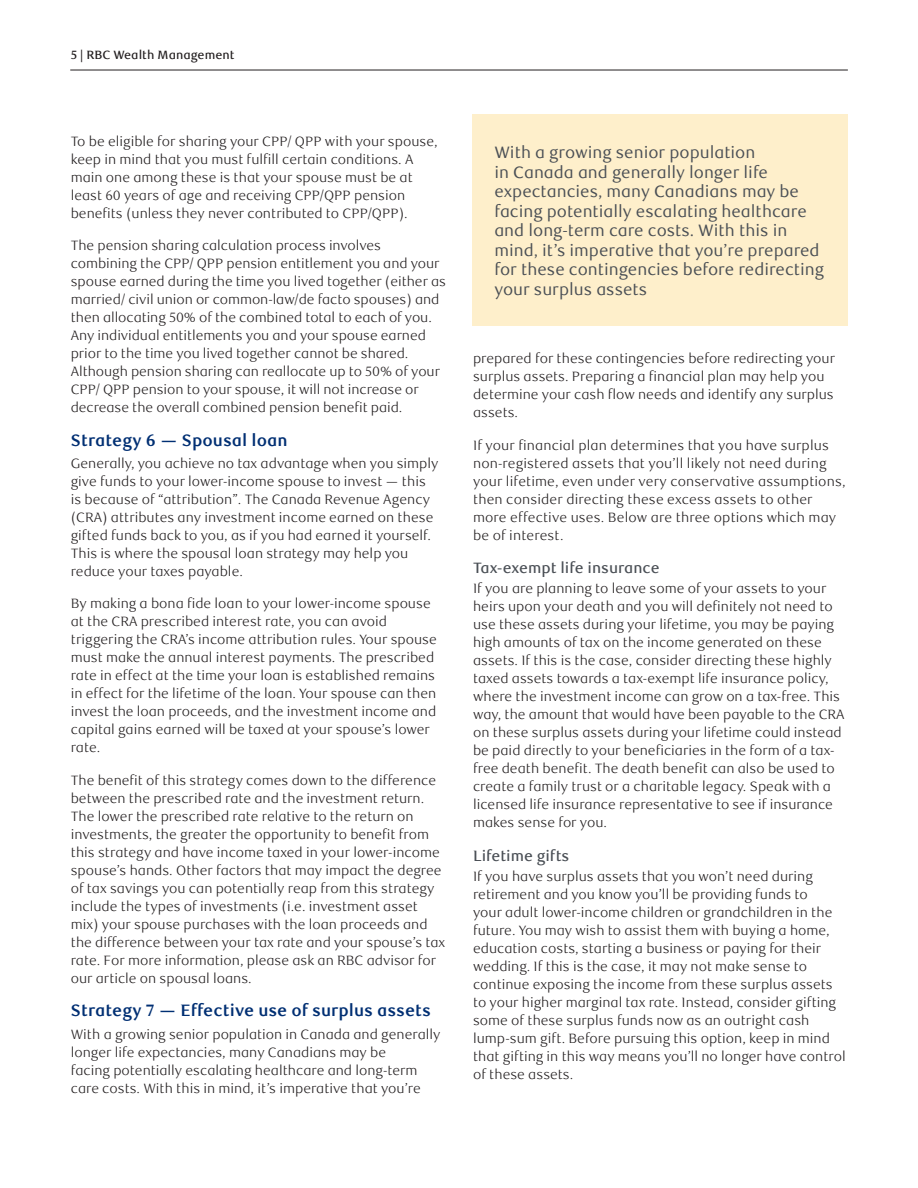
<style>
.page{position:relative;width:918px;height:1188px;background:#fff}
.page>*{position:absolute;margin:0;border:0;box-sizing:border-box;transform-origin:0 0}
.t1{font:16.5px/19.5px "RBC Text";color:#4a4f55}
._4-Text_Headline{font:700 16.5px "RBC Text";color:#002f73}
._6-Subhead_L1{font:500 15px "RBC Text";color:#4a4f55}
._5-Body_Copy{font:300 13.5px/18px "RBC Text";color:#231f20}
.t2{font:500 12px "RBC Text";color:#231f20}
</style>
<div class="page">
<hr style="left:70px;top:70px;width:778px;height:1px;background:#231f20">
<div style="left:473px;top:114px;width:375px;height:212px;background:#feefcb"></div>
<p class="t2" style="left:71px;top:47px;width:165px">5 | RBC Wealth Management</p>
<p class="_5-Body_Copy" style="left:71px;top:132px;width:368px">To be eligible for sharing your CPP/ QPP with your spouse, keep in mind that you must fulfill certain conditions. A main one among these is that your spouse must be at least 60 years of age and receiving CPP/QPP pension benefits (unless they never contributed to CPP/QPP).</p>
<p class="_5-Body_Copy" style="left:71px;top:237px;width:377px">The pension sharing calculation process involves combining the CPP/ QPP pension entitlement you and your spouse earned during the time you lived together (either as married/ civil union or common-law/de facto spouses) and then allocating 50% of the combined total to each of you.<br>Any individual entitlements you and your spouse earned prior to the time you lived together cannot be shared.<br>Although pension sharing can reallocate up to 50% of your CPP/ QPP pension to your spouse, it will not increase or decrease the overall combined pension benefit paid.</p>
<h2 class="_4-Text_Headline" style="left:71px;top:430px;width:218px">Strategy 6 — Spousal loan</h2>
<p class="_5-Body_Copy" style="left:71px;top:455px;width:369px">Generally, you achieve no tax advantage when you simply give funds to your lower-income spouse to invest — this is because of “attribution”. The Canada Revenue Agency (CRA) attributes any investment income earned on these gifted funds back to you, as if you had earned it yourself.<br>This is where the spousal loan strategy may help you reduce your taxes payable.</p>
<p class="_5-Body_Copy" style="left:71px;top:595px;width:368px">By making a bona fide loan to your lower-income spouse at the CRA prescribed interest rate, you can avoid triggering the CRA’s income attribution rules. Your spouse must make the annual interest payments. The prescribed rate in effect at the time your loan is established remains in effect for the lifetime of the loan. Your spouse can then invest the loan proceeds, and the investment income and capital gains earned will be taxed at your spouse’s lower rate.</p>
<p class="_5-Body_Copy" style="left:71px;top:771px;width:376px">The benefit of this strategy comes down to the difference between the prescribed rate and the investment return.<br>The lower the prescribed rate relative to the return on investments, the greater the opportunity to benefit from this strategy and have income taxed in your lower-income spouse’s hands. Other factors that may impact the degree of tax savings you can potentially reap from this strategy include the types of investments (i.e. investment asset mix) your spouse purchases with the loan proceeds and the difference between your tax rate and your spouse’s tax rate. For more information, please ask an RBC advisor for our article on spousal loans.</p>
<h2 class="_4-Text_Headline" style="left:71px;top:1001px;width:362px">Strategy 7 — Effective use of surplus assets</h2>
<p class="_5-Body_Copy" style="left:71px;top:1025px;width:371px">With a growing senior population in Canada and generally longer life expectancies, many Canadians may be<br>facing potentially escalating healthcare and long-term care costs. With this in mind, it’s imperative that you’re</p>
<p class="t1" style="left:494px;top:143px;width:331px">With a growing senior population<br>in Canada and generally longer life expectancies, many Canadians may be facing potentially escalating healthcare and long-term care costs. With this in mind, it’s imperative that you’re prepared for these contingencies before redirecting your surplus assets</p>
<p class="_5-Body_Copy" style="left:473px;top:350px;width:364px">prepared for these contingencies before redirecting your surplus assets. Preparing a financial plan may help you determine your cash flow needs and identify any surplus assets.</p>
<p class="_5-Body_Copy" style="left:473px;top:436px;width:374px">If your financial plan determines that you have surplus non-registered assets that you’ll likely not need during your lifetime, even under very conservative assumptions, then consider directing these excess assets to other more effective uses. Below are three options which may be of interest.</p>
<h3 class="_6-Subhead_L1" style="left:473px;top:559px;width:188px">Tax-exempt life insurance</h3>
<p class="_5-Body_Copy" style="left:473px;top:580px;width:373px">If you are planning to leave some of your assets to your heirs upon your death and you will definitely not need to use these assets during your lifetime, you may be paying high amounts of tax on the income generated on these assets. If this is the case, consider directing these highly taxed assets towards a tax-exempt life insurance policy, where the investment income can grow on a tax-free. This way, the amount that would have been payable to the CRA on these surplus assets during your lifetime could instead be paid directly to your beneficiaries in the form of a tax&shy;free death benefit. The death benefit can also be used to create a family trust or a charitable legacy. Speak with a licensed life insurance representative to see if insurance makes sense for you.</p>
<h3 class="_6-Subhead_L1" style="left:473px;top:847px;width:98px">Lifetime gifts</h3>
<p class="_5-Body_Copy" style="left:473px;top:868px;width:374px">If you have surplus assets that you won’t need during retirement and you know you’ll be providing funds to<br>your adult lower-income children or grandchildren in the future. You may wish to assist them with buying a home, education costs, starting a business or paying for their wedding. If this is the case, it may not make sense to continue exposing the income from these surplus assets to your higher marginal tax rate. Instead, consider gifting some of these surplus funds now as an outright cash lump-sum gift. Before pursuing this option, keep in mind that gifting in this way means you’ll no longer have control of these assets.</p>
</div>
